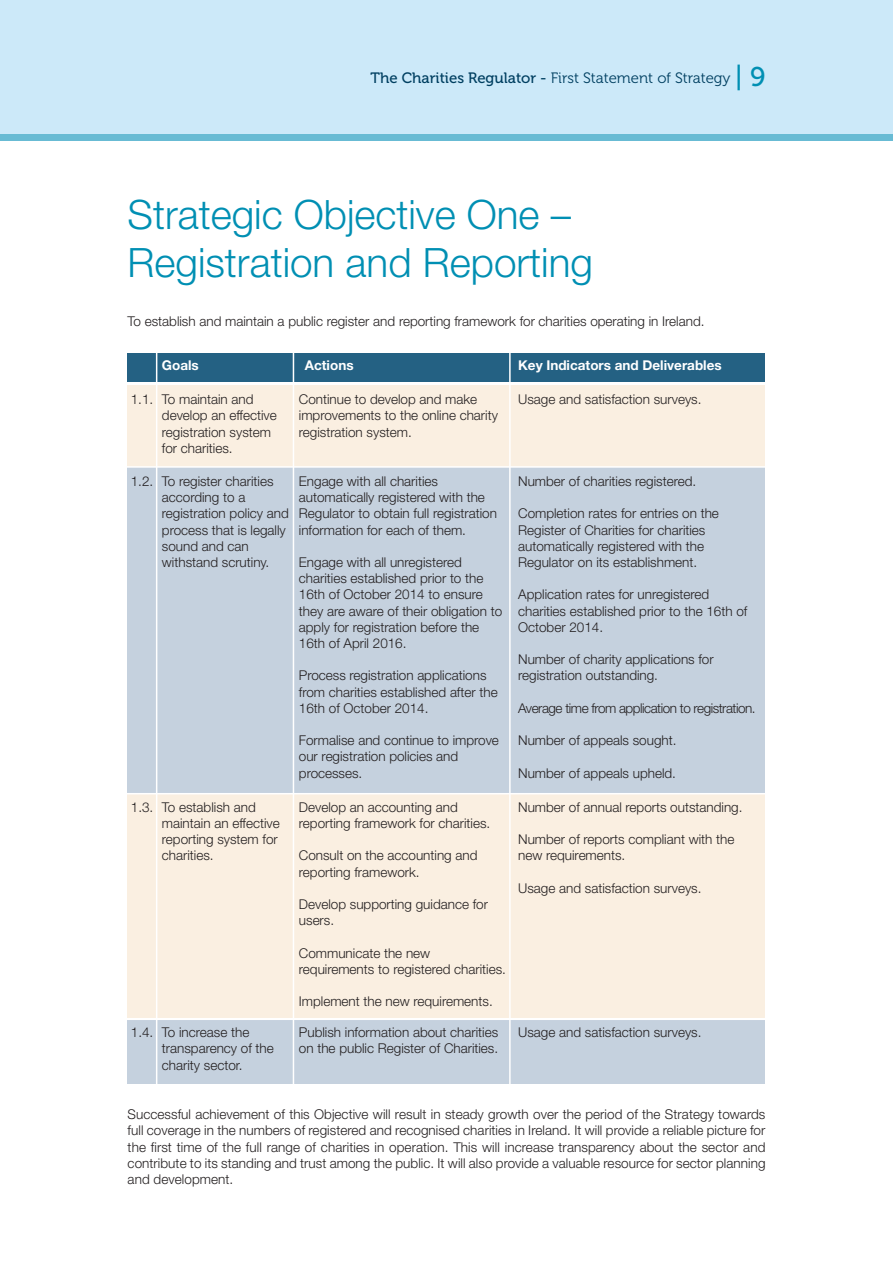
<style>
.page{position:relative;width:893px;height:1263px;background:#fff}
.page>*{position:absolute;margin:0;border:0;box-sizing:border-box;transform-origin:0 0}
.t1{font:300 40.5px/48.6px "Helvetica Neue";color:#008fb3}
.t2{font:15px "Museo 300";color:#003f61}
.t3{font:300 13.5px/16.2px "Helvetica Neue";color:#231f20}
.t4{font:300 13.5px "Helvetica Neue";letter-spacing:-.035em;color:#231f20}
.t5{font:700 13.5px "Helvetica Neue";color:#fff}
.s1{font-family:"Museo 500"}
.s2{font-family:"Museo 500";font-size:27px;color:#008fb3}
</style>
<div class="page">
<div style="left:0;top:0;width:893px;height:140px;background:#cce9f9"></div>
<div style="left:0;top:134px;width:893px;height:6px;background:#68bbd4"></div>
<div style="left:128px;top:353px;width:637px;height:28px;background:#246183"></div>
<div style="left:128px;top:385px;width:637px;height:633px;background:#faefe1"></div>
<div style="left:128px;top:1019px;width:637px;height:65px;background:#c5d1de"></div>
<div style="left:128px;top:385px;width:637px;height:409px;background:#c5d1de"></div>
<div style="left:128px;top:385px;width:637px;height:82px;background:#faefe1"></div>
<hr style="left:293px;top:350px;width:1px;height:738px;background:#fff">
<hr style="left:509px;top:350px;width:2px;height:738px;background:#fff">
<hr style="left:156px;top:350px;width:1px;height:738px;background:#fff">
<hr style="left:115px;top:466px;width:664px;height:2px;background:#fff">
<hr style="left:115px;top:793px;width:664px;height:1px;background:#fff">
<hr style="left:115px;top:1018px;width:664px;height:2px;background:#fff">
<p class="t2" style="left:371px;top:72px;width:396px"><span class="s1">The Charities Regulator -</span> First Statement of Strategy <span class="s2">| 9</span></p>
<h1 class="t1" style="left:128px;top:194px;width:467px">Strategic Objective One –<br>Registration and Reporting</h1>
<p class="t3" style="left:128px;top:314px;width:578px">To establish and maintain a public register and reporting framework for charities operating in Ireland.</p>
<p class="t5" style="left:162px;top:360px;width:38px">Goals</p>
<p class="t5" style="left:305px;top:360px;width:50px">Actions</p>
<p class="t5" style="left:518px;top:360px;width:205px">Key Indicators and Deliverables</p>
<p class="t3" style="left:162px;top:393px;width:116px">To maintain and develop an effective registration system for charities.</p>
<p class="t3" style="left:131px;top:393px;width:24px">1.1.</p>
<p class="t3" style="left:299px;top:393px;width:201px">Continue to develop and make improvements to the online charity registration system.</p>
<p class="t3" style="left:518px;top:393px;width:185px">Usage and satisfaction surveys.</p>
<p class="t3" style="left:162px;top:474px;width:128px">To register charities according to a registration policy and process that is legally sound and can withstand scrutiny.</p>
<p class="t3" style="left:131px;top:474px;width:24px">1.2.</p>
<p class="t3" style="left:299px;top:474px;width:200px">Engage with all charities automatically registered with the<br>Regulator to obtain full registration information for each of them.</p>
<p class="t3" style="left:299px;top:555px;width:205px">Engage with all unregistered charities established prior to the<br>16th of October 2014 to ensure they are aware of their obligation to apply for registration before the<br>16th of April 2016.</p>
<p class="t3" style="left:299px;top:669px;width:200px">Process registration applications from charities established after the<br>16th of October 2014.</p>
<p class="t3" style="left:299px;top:734px;width:202px">Formalise and continue to improve our registration policies and processes.</p>
<p class="t3" style="left:518px;top:474px;width:180px">Number of charities registered.</p>
<p class="t3" style="left:518px;top:507px;width:202px">Completion rates for entries on the Register of Charities for charities automatically registered with the Regulator on its establishment.</p>
<p class="t3" style="left:518px;top:588px;width:231px">Application rates for unregistered charities established prior to the 16th of<br>October 2014.</p>
<p class="t3" style="left:518px;top:653px;width:197px">Number of charity applications for registration outstanding.</p>
<p class="t4" style="left:518px;top:703px;width:239px">Average time from application to registration.</p>
<p class="t3" style="left:518px;top:734px;width:160px">Number of appeals sought.</p>
<p class="t3" style="left:518px;top:766px;width:159px">Number of appeals upheld.</p>
<p class="t3" style="left:162px;top:800px;width:119px">To establish and maintain an effective reporting system for charities.</p>
<p class="t3" style="left:131px;top:800px;width:24px">1.3.</p>
<p class="t3" style="left:299px;top:800px;width:193px">Develop an accounting and reporting framework for charities.</p>
<p class="t3" style="left:299px;top:849px;width:180px">Consult on the accounting and reporting framework.</p>
<p class="t3" style="left:299px;top:897px;width:191px">Develop supporting guidance for users.</p>
<p class="t3" style="left:299px;top:946px;width:209px">Communicate the new requirements to registered charities.</p>
<p class="t3" style="left:299px;top:995px;width:195px">Implement the new requirements.</p>
<p class="t3" style="left:518px;top:800px;width:226px">Number of annual reports outstanding.</p>
<p class="t3" style="left:518px;top:833px;width:218px">Number of reports compliant with the new requirements.</p>
<p class="t3" style="left:518px;top:881px;width:185px">Usage and satisfaction surveys.</p>
<p class="t3" style="left:131px;top:1025px;width:24px">1.4.</p>
<p class="t3" style="left:299px;top:1025px;width:201px">Publish information about charities on the public Register of Charities.</p>
<p class="t3" style="left:518px;top:1025px;width:185px">Usage and satisfaction surveys.</p>
<p class="t3" style="left:162px;top:1025px;width:113px">To increase the transparency of the charity sector.</p>
<p class="t3" style="left:128px;top:1107px;width:639px;text-align:justify">Successful achievement of this Objective will result in steady growth over the period of the Strategy towards full coverage in the numbers of registered and recognised charities in Ireland. It will provide a reliable picture for the first time of the full range of charities in operation. This will increase transparency about the sector and contribute to its standing and trust among the public. It will also provide a valuable resource for sector planning and development.</p>
</div>
